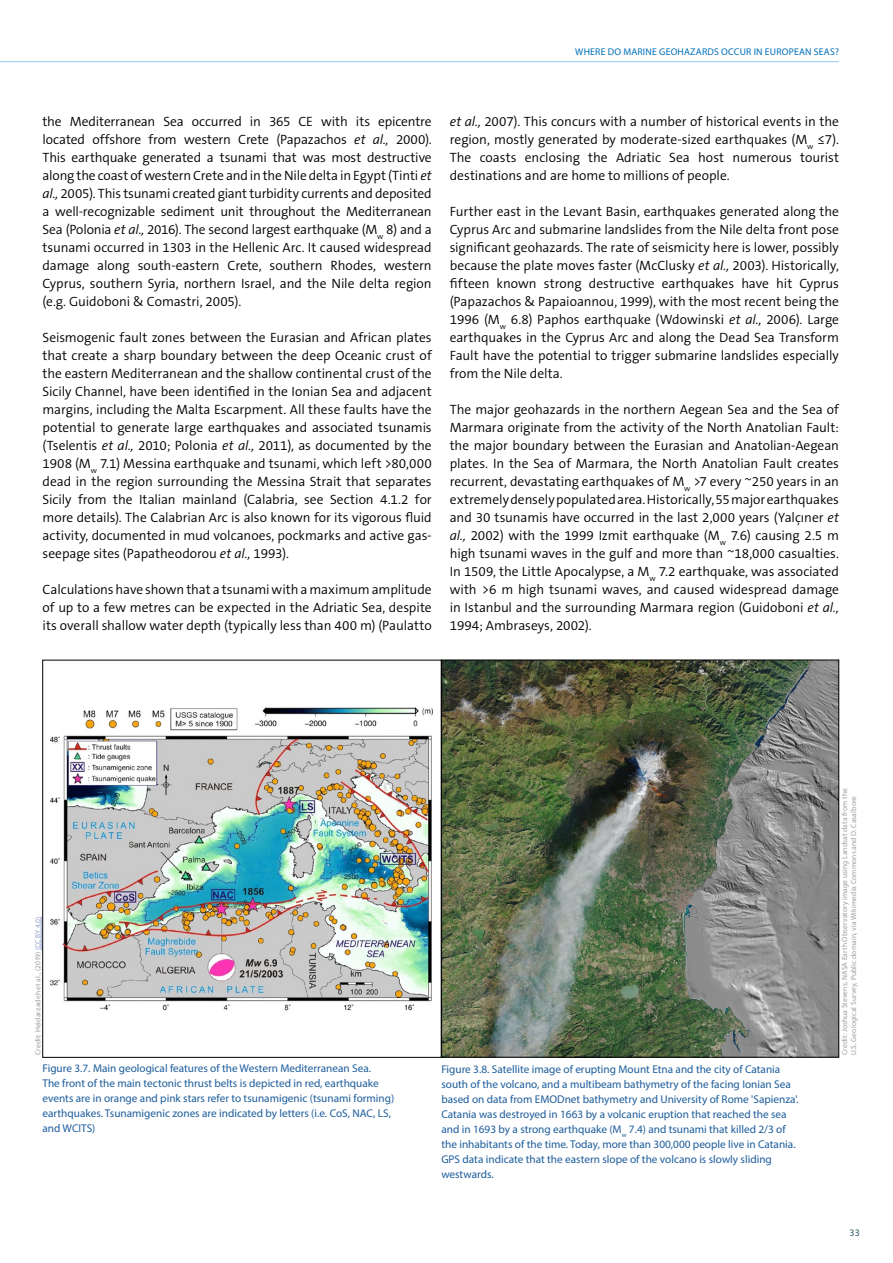
<style>
.page{position:relative;width:893px;height:1263px;background:#fff}
.page>*{position:absolute;margin:0;border:0;box-sizing:border-box;transform-origin:0 0}
.t1{font:300 13.5px/18px "The Sans B4";color:#000;text-align:justify}
.t2{font:11.25px/15px "Myriad Pro";color:#1d5d9c}
.t3{font:9.9px "Myriad Pro";color:#355663}
.t4{font:9.75px "Myriad Pro";letter-spacing:.02em;color:#0071b9}
.t5{font:7.5px/9px "Myriad Pro";letter-spacing:.015em;color:#9d9d9c}
.s1{font-style:italic}
.s2{color:#95a4cd}
</style>
<div class="page">
<hr style="left:0;top:61px;width:839px;height:1px;background:#95cbed">
<img style="left:50px;top:707px;width:383px;height:304px">
<hr style="left:41px;top:916px;width:1px;height:34px;background:#95a4cd">
<img style="left:443px;top:662px;width:235px;height:393px">
<img style="left:578px;top:688px;width:259px;height:367px">
<img style="left:678px;top:662px;width:159px;height:278px">
<div style="left:441px;top:660px;width:398px;height:397px;border:1px solid #000"></div>
<p class="t4" style="left:575px;top:45px;width:265px">WHERE DO MARINE GEOHAZARDS OCCUR IN EUROPEAN SEAS?</p>
<p class="t1" style="left:43px;top:113px;width:391px">the Mediterranean Sea occurred in 365 CE with its epicentre located offshore from western Crete (Papazachos <span class="s1">et al.,</span> 2000).<br>This earthquake generated a tsunami that was most destructive along the coast of western Crete and in the Nile delta in Egypt (Tinti <span class="s1">et al.,</span> 2005). This tsunami created giant turbidity currents and deposited a well-recognizable sediment unit throughout the Mediterranean Sea (Polonia <span class="s1">et al.,</span> 2016). The second largest earthquake (M<sub>w</sub> 8) and a tsunami occurred in 1303 in the Hellenic Arc. It caused widespread damage along south-eastern Crete, southern Rhodes, western Cyprus, southern Syria, northern Israel, and the Nile delta region (e.g. Guidoboni &amp; Comastri, 2005).</p>
<p class="t1" style="left:43px;top:329px;width:391px">Seismogenic fault zones between the Eurasian and African plates that create a sharp boundary between the deep Oceanic crust of the eastern Mediterranean and the shallow continental crust of the Sicily Channel, have been identified in the Ionian Sea and adjacent margins, including the Malta Escarpment. All these faults have the potential to generate large earthquakes and associated tsunamis (Tselentis <span class="s1">et al.,</span> 2010; Polonia <span class="s1">et al.,</span> 2011), as documented by the 1908 (M<sub>w</sub> 7.1) Messina earthquake and tsunami, which left &gt;80,000 dead in the region surrounding the Messina Strait that separates Sicily from the Italian mainland (Calabria, see Section 4.1.2 for more details). The Calabrian Arc is also known for its vigorous fluid activity, documented in mud volcanoes, pockmarks and active gas&shy;seepage sites (Papatheodorou <span class="s1">et al.,</span> 1993).</p>
<p class="t1" style="left:43px;top:581px;width:391px">Calculations have shown that a tsunami with a maximum amplitude of up to a few metres can be expected in the Adriatic Sea, despite its overall shallow water depth (typically less than 400 m) (Paulatto</p>
<p class="t1" style="left:450px;top:113px;width:391px"><span class="s1">et al.,</span> 2007). This concurs with a number of historical events in the region, mostly generated by moderate-sized earthquakes (M<sub>w</sub> ≤7).<br>The coasts enclosing the Adriatic Sea host numerous tourist destinations and are home to millions of people.</p>
<p class="t1" style="left:450px;top:203px;width:391px">Further east in the Levant Basin, earthquakes generated along the Cyprus Arc and submarine landslides from the Nile delta front pose significant geohazards. The rate of seismicity here is lower, possibly because the plate moves faster (McClusky <span class="s1">et al.,</span> 2003). Historically, fifteen known strong destructive earthquakes have hit Cyprus (Papazachos &amp; Papaioannou, 1999), with the most recent being the 1996 (M<sub>w</sub> 6.8) Paphos earthquake (Wdowinski <span class="s1">et al.,</span> 2006). Large earthquakes in the Cyprus Arc and along the Dead Sea Transform Fault have the potential to trigger submarine landslides especially from the Nile delta.</p>
<p class="t1" style="left:450px;top:401px;width:391px">The major geohazards in the northern Aegean Sea and the Sea of Marmara originate from the activity of the North Anatolian Fault: the major boundary between the Eurasian and Anatolian-Aegean plates. In the Sea of Marmara, the North Anatolian Fault creates recurrent, devastating earthquakes of M<sub>w</sub> &gt;7 every ~250 years in an extremely densely populated area. Historically, 55 major earthquakes and 30 tsunamis have occurred in the last 2,000 years (Yalçıner <span class="s1">et al.,</span> 2002) with the 1999 Izmit earthquake (M<sub>w</sub> 7.6) causing 2.5 m high tsunami waves in the gulf and more than ~18,000 casualties.<br>In 1509, the Little Apocalypse, a M<sub>w</sub> 7.2 earthquake, was associated with &gt;6 m high tsunami waves, and caused widespread damage in Istanbul and the surrounding Marmara region (Guidoboni <span class="s1">et al., </span>1994; Ambraseys, 2002).</p>
<p class="t5" style="left:33px;top:1055px;width:140px;rotate:-90deg">Credit: Heidarzadeh et al., (2019) <span class="s2">(CC BY 4.0)</span></p>
<p class="t2" style="left:43px;top:1061px;width:353px">Figure 3.7. Main geological features of the Western Mediterranean Sea.<br>The front of the main tectonic thrust belts is depicted in red, earthquake events are in orange and pink stars refer to tsunamigenic (tsunami forming) earthquakes. Tsunamigenic zones are indicated by letters (i.e. CoS, NAC, LS, and WCITS)</p>
<p class="t2" style="left:441px;top:1061px;width:359px">Figure 3.8. Satellite image of erupting Mount Etna and the city of Catania south of the volcano, and a multibeam bathymetry of the facing Ionian Sea based on data from EMODnet bathymetry and University of Rome 'Sapienza'.<br>Catania was destroyed in 1663 by a volcanic eruption that reached the sea and in 1693 by a strong earthquake (M<sub>w</sub> 7.4) and tsunami that killed 2/3 of the inhabitants of the time. Today, more than 300,000 people live in Catania.<br>GPS data indicate that the eastern slope of the volcano is slowly sliding westwards.</p>
<p class="t5" style="left:840px;top:1055px;width:268px;rotate:-90deg">Credit: Joshua Stevens, NASA Earth Observatory image using Landsat data from the<br>U.S. Geological Survey, Public domain, via Wikimedia Commons and D. Casalbore</p>
<p class="t3" style="left:850px;top:1226px;width:12px">33</p>
</div>
